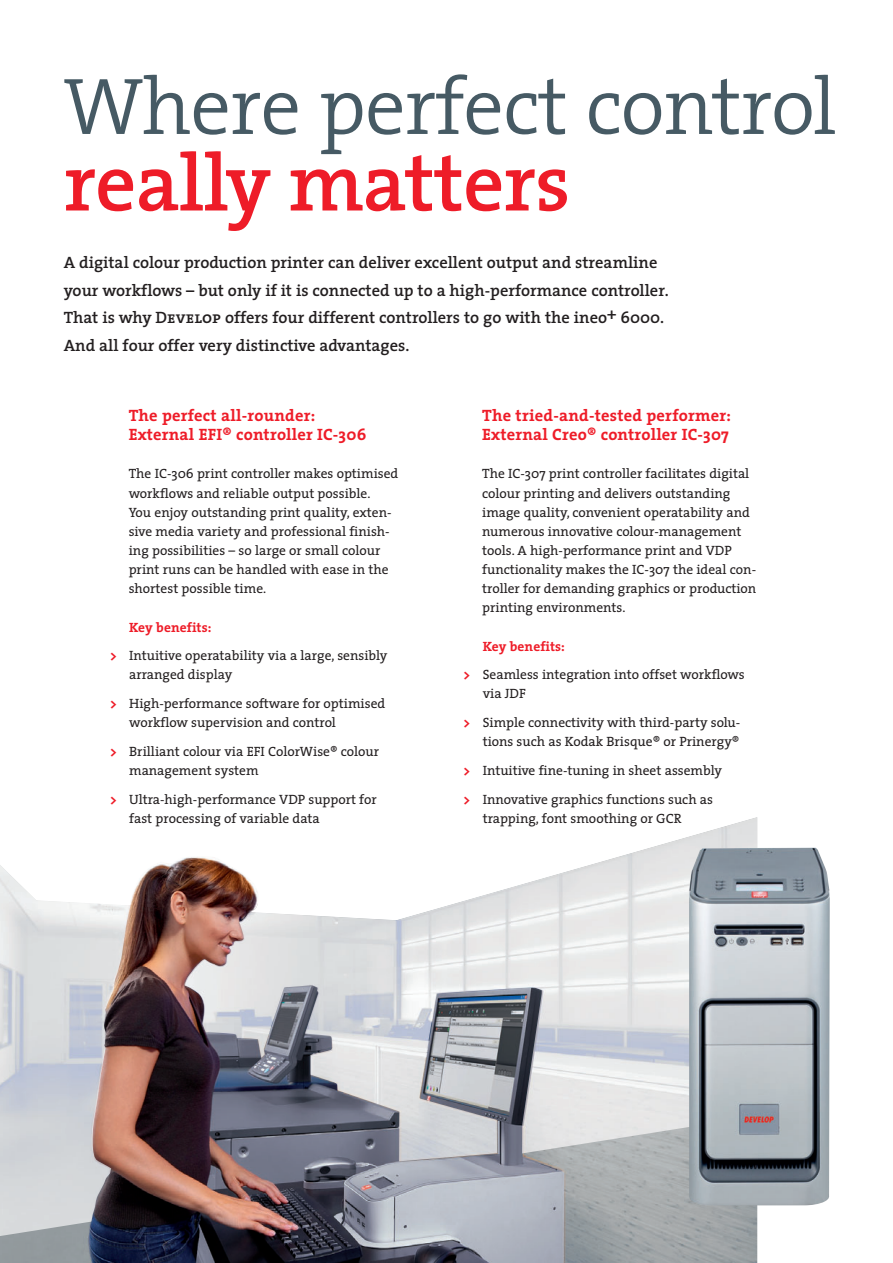
<style>
.page{position:relative;width:893px;height:1263px;background:#fff}
.page>*{position:absolute;margin:0;border:0;box-sizing:border-box;transform-origin:0 0}
.t1{font:300 81px "The Serif";letter-spacing:-.01em;color:#465a64}
.t2{font:600 81px "The Serif";letter-spacing:-.01em;color:#ee1c28}
.t3{font:600 16.5px/27.6px "The Serif";color:#231f20}
.t4{font:700 16.5px/19.2px "The Serif";letter-spacing:.01em;color:#ee1c28}
.t5{font:13.5px/19.2px "The Serif";color:#231f20}
.s1{font-family:"The Serif Semi Bold Caps";font-weight:400}
.s2{font-weight:700;color:#ee1c28}
</style>
<div class="page">
<img style="left:0;top:1238px;width:757px;height:25px">
<img style="left:0;top:817px;width:757px;height:421px">
<img style="left:89px;top:855px;width:474px;height:408px">
<img style="left:689px;top:847px;width:141px;height:358px">
<h1 class="t1" style="left:64px;top:75px;width:774px">Where perfect control</h1>
<h1 class="t2" style="left:64px;top:151px;width:508px">really matters</h1>
<p class="t3" style="left:64px;top:250px;width:606px">A digital colour production printer can deliver excellent output and streamline your workflows – but only if it is connected up to a high-performance controller.<br>That is why <span class="s1">Develop</span> offers four different controllers to go with the ineo+ 6000.<br>And all four offer very distinctive advantages.</p>
<p class="t4" style="left:129px;top:407px;width:239px">The perfect all-rounder:<br>External EFI® controller IC-306</p>
<p class="t5" style="left:129px;top:466px;width:271px">The IC-306 print controller makes optimised workflows and reliable output possible.<br>You enjoy outstanding print quality, exten - sive media variety and professional finish - ing possibilities – so large or small colour print runs can be handled with ease in the shortest possible time.</p>
<p class="t5" style="left:110px;top:614px;width:279px;line-height:28.7px;text-indent:19px"><span class="s2">Key benefits:<br>&gt;</span> Intuitive operatability via a large, sensibly</p>
<p class="t5" style="left:110px;top:662px;width:277px;line-height:28.7px;text-indent:19px">arranged display<br><span class="s2">&gt;</span> High-performance software for optimised</p>
<p class="t5" style="left:110px;top:710px;width:270px;line-height:28.7px;text-indent:19px">workflow supervision and control<br><span class="s2">&gt;</span> Brilliant colour via EFI ColorWise® colour</p>
<p class="t5" style="left:110px;top:757px;width:268px;line-height:28.7px;text-indent:19px">management system<br><span class="s2">&gt;</span> Ultra-high-performance VDP support for</p>
<p class="t5" style="left:129px;top:810px;width:192px">fast processing of variable data</p>
<p class="t4" style="left:482px;top:407px;width:250px">The tried-and-tested performer:<br>External Creo® controller IC-307</p>
<p class="t5" style="left:482px;top:466px;width:275px">The IC-307 print controller facilitates digital colour printing and delivers outstanding image quality, convenient operatability and numerous innovative colour-management tools. A high-performance print and VDP functionality makes the IC-307 the ideal con&shy;troller for demanding graphics or production printing environments.</p>
<p class="t5" style="left:464px;top:633px;width:283px;line-height:28.7px;text-indent:19px"><span class="s2">Key benefits:<br>&gt;</span> Seamless integration into offset workflows</p>
<p class="t5" style="left:464px;top:681px;width:278px;line-height:28.7px;text-indent:19px">via JDF<br><span class="s2">&gt;</span> Simple connectivity with third-party solu -</p>
<p class="t5" style="left:464px;top:729px;width:277px;line-height:28.7px;text-indent:19px">tions such as Kodak Brisque® or Prinergy® <span class="s2">&gt;</span> Intuitive fine-tuning in sheet assembly<br><span class="s2">&gt;</span> Innovative graphics functions such as</p>
<p class="t5" style="left:483px;top:810px;width:200px">trapping, font smoothing or GCR</p>
</div>
